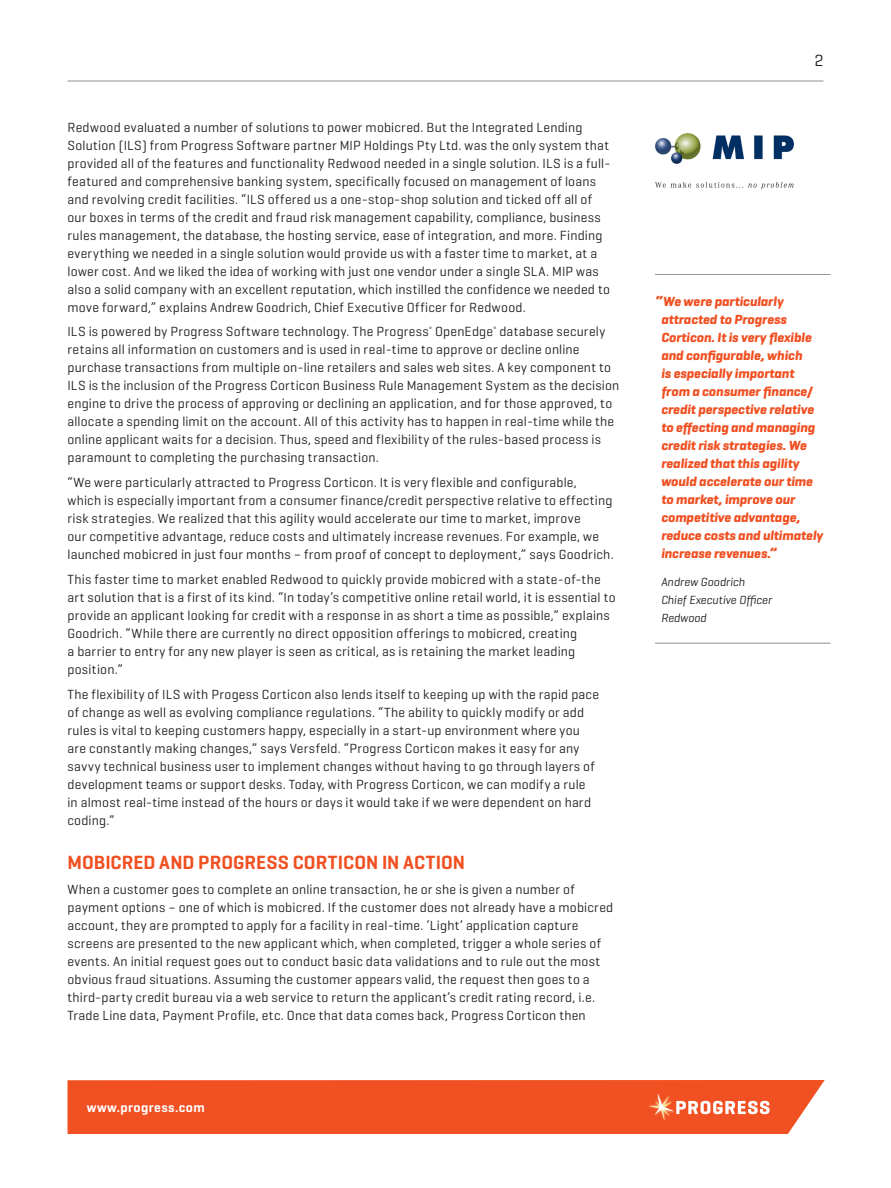
<style>
.page{position:relative;width:891px;height:1188px;background:#fff}
.page>*{position:absolute;margin:0;border:0;box-sizing:border-box;transform-origin:0 0}
.Sub_Head_-_A{font:600 19.5px "Geogrotesque";color:#f05022}
.Pagination{font:16.5px "Geogrotesque";color:#231f20}
.Body_Text{font:13.5px/18px "Geogrotesque";letter-spacing:.02em;color:#231f20}
.Side_Bar_Hanging_Quo{font:italic 700 13.5px/18px "Geogrotesque";color:#f05022}
.t1{font:600 13.5px "Geogrotesque";letter-spacing:.03em;color:#fff}
.Side_Bar_Italic_Name{font:italic 12px "Geogrotesque";color:#231f20}
.Body_Text-2{font:4.8px "Geogrotesque";color:#231f20}
</style>
<div class="page">
<div style="left:68px;top:1080px;width:757px;height:54px;background:#f05022"></div>
<hr style="left:68px;top:81px;width:756px;height:1px;background:#231f20">
<hr style="left:655px;top:274px;width:176px;height:1px;background:#231f20">
<hr style="left:655px;top:643px;width:176px;height:1px;background:#231f20">
<img style="left:655px;top:133px;width:139px;height:57px">
<p class="Body_Text" style="left:68px;top:118px;width:545px">Redwood evaluated a number of solutions to power mobicred. But the Integrated Lending Solution (ILS) from Progress Software partner MIP Holdings Pty Ltd. was the only system that provided all of the features and functionality Redwood needed in a single solution. ILS is a full&shy;featured and comprehensive banking system, specifically focused on management of loans and revolving credit facilities. “ILS offered us a one-stop-shop solution and ticked off all of our boxes in terms of the credit and fraud risk management capability, compliance, business rules management, the database, the hosting service, ease of integration, and more. Finding everything we needed in a single solution would provide us with a faster time to market, at a lower cost. And we liked the idea of working with just one vendor under a single SLA. MIP was also a solid company with an excellent reputation, which instilled the confidence we needed to move forward,” explains Andrew Goodrich, Chief Executive Officer for Redwood.</p>
<p class="Body_Text" style="left:68px;top:322px;width:363px">ILS is powered by Progress Software technology. The Progress</p>
<p class="Body_Text-2" style="left:429px;top:325px;width:4px">®</p>
<p class="Body_Text" style="left:435px;top:322px;width:60px">OpenEdge</p>
<p class="Body_Text-2" style="left:493px;top:325px;width:4px">®</p>
<p class="Body_Text" style="left:68px;top:322px;width:553px;text-indent:432px">database securely retains all information on customers and is used in real-time to approve or decline online purchase transactions from multiple on-line retailers and sales web sites. A key component to ILS is the inclusion of the Progress Corticon Business Rule Management System as the decision engine to drive the process of approving or declining an application, and for those approved, to allocate a spending limit on the account. All of this activity has to happen in real-time while the online applicant waits for a decision. Thus, speed and flexibility of the rules-based process is paramount to completing the purchasing transaction.</p>
<p class="Body_Text" style="left:68px;top:473px;width:548px">“We were particularly attracted to Progress Corticon. It is very flexible and configurable, which is especially important from a consumer finance/credit perspective relative to effecting risk strategies. We realized that this agility would accelerate our time to market, improve<br>our competitive advantage, reduce costs and ultimately increase revenues. For example, we launched mobicred in just four months – from proof of concept to deployment,” says Goodrich.</p>
<p class="Body_Text" style="left:68px;top:570px;width:550px">This faster time to market enabled Redwood to quickly provide mobicred with a state-of-the art solution that is a first of its kind. “In today’s competitive online retail world, it is essential to provide an applicant looking for credit with a response in as short a time as possible,” explains Goodrich. “While there are currently no direct opposition offerings to mobicred, creating<br>a barrier to entry for any new player is seen as critical, as is retaining the market leading position.”</p>
<p class="Body_Text" style="left:68px;top:685px;width:533px">The flexibility of ILS with Progess Corticon also lends itself to keeping up with the rapid pace of change as well as evolving compliance regulations. “The ability to quickly modify or add rules is vital to keeping customers happy, especially in a start-up environment where you are constantly making changes,” says Versfeld. “Progress Corticon makes it easy for any savvy technical business user to implement changes without having to go through layers of development teams or support desks. Today, with Progress Corticon, we can modify a rule in almost real-time instead of the hours or days it would take if we were dependent on hard coding.”</p>
<p class="Sub_Head_-_A" style="left:68px;top:850px;width:399px">MOBICRED AND PROGRESS CORTICON IN ACTION</p>
<p class="Body_Text" style="left:68px;top:880px;width:547px">When a customer goes to complete an online transaction, he or she is given a number of payment options – one of which is mobicred. If the customer does not already have a mobicred account, they are prompted to apply for a facility in real-time. ‘Light’ application capture screens are presented to the new applicant which, when completed, trigger a whole series of events. An initial request goes out to conduct basic data validations and to rule out the most obvious fraud situations. Assuming the customer appears valid, the request then goes to a third-party credit bureau via a web service to return the applicant’s credit rating record, i.e.<br>Trade Line data, Payment Profile, etc. Once that data comes back, Progress Corticon then</p>
<p class="t1" style="left:87px;top:1099px;width:119px">www.progress.com</p>
<p class="Pagination" style="left:815px;top:50px;width:10px">2</p>
<p class="Side_Bar_Hanging_Quo" style="left:661px;top:292px;width:163px;text-indent:-6px">“We were particularly attracted to Progress<br>Corticon. It is very flexible and configurable, which<br>is especially important from a consumer finance/ credit perspective relative to effecting and managing credit risk strategies. We realized that this agility would accelerate our time to market, improve our competitive advantage, reduce costs and ultimately increase revenues.”</p>
<p class="Side_Bar_Italic_Name" style="left:661px;top:574px;width:85px">Andrew Goodrich</p>
<p class="Side_Bar_Italic_Name" style="left:661px;top:592px;width:113px">Chief Executive Officer</p>
<p class="Side_Bar_Italic_Name" style="left:661px;top:610px;width:47px">Redwood</p>
</div>
